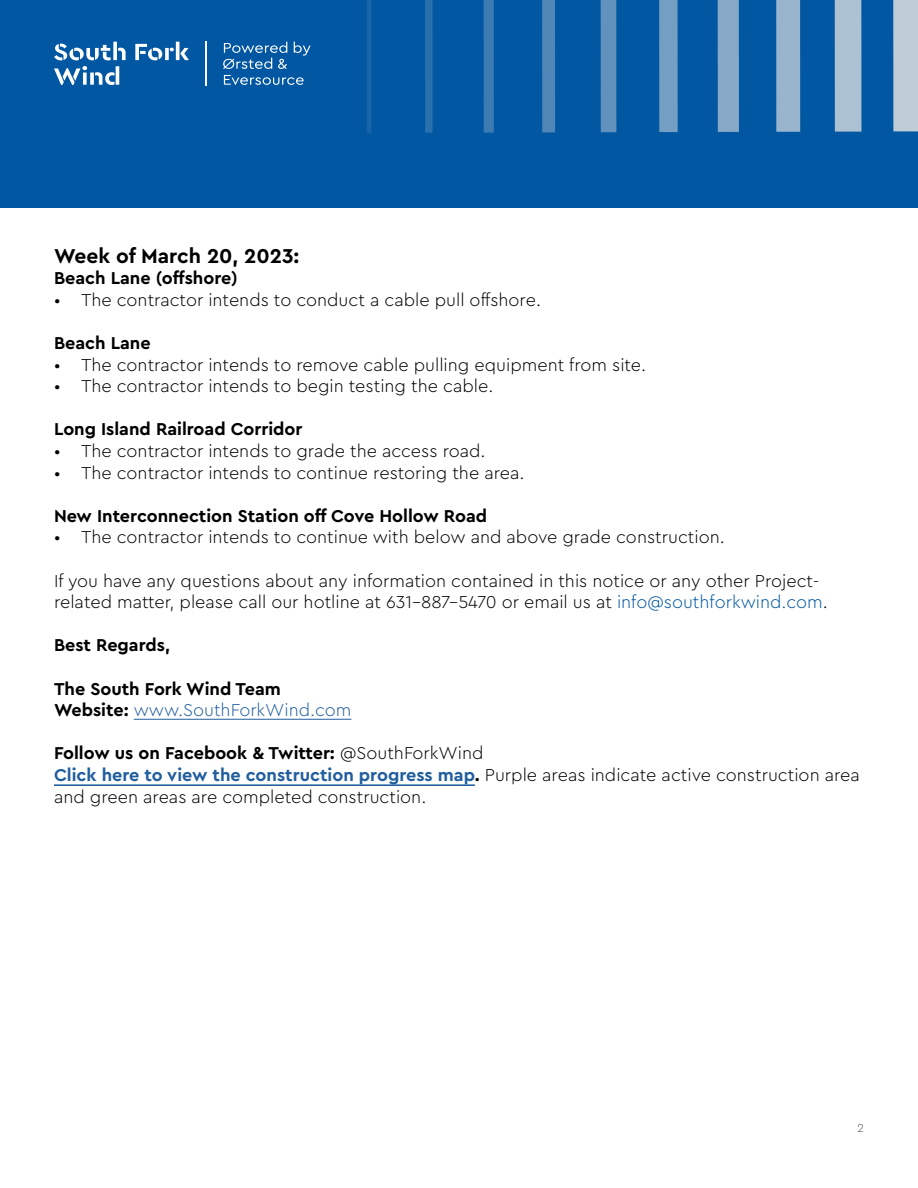
<style>
.page{position:relative;width:918px;height:1188px;background:#fff}
.page>*{position:absolute;margin:0;border:0;box-sizing:border-box;transform-origin:0 0}
.t1{font:700 21px "Cera Pro";color:#000}
.t2{font:300 18px/21.6px "Cera Pro";color:#000}
.t3{font:300 18px/21.6px "Cera Pro";color:#000101}
.t4{font:700 18px/21.6px "Cera Pro";color:#000}
.t5{font:100 12px "Cera Pro";color:#000}
.s1{color:#0257a2}
.s2{font-weight:300;color:#215e9e}
.s3{font-weight:700;color:#000}
.s4{color:#000}
.s5{font-weight:700;color:#215e9e}
.s6{font-weight:700}
</style>
<div class="page">
<div style="left:0;top:0;width:918px;height:208px;background:#0257a2"></div>
<svg style="left:54px;top:42px;width:72px;height:18px"></svg>
<svg style="left:135px;top:42px;width:54px;height:18px"></svg>
<svg style="left:54px;top:66px;width:65px;height:19px"></svg>
<svg style="left:294px;top:42px;width:17px;height:14px"></svg>
<svg style="left:223px;top:42px;width:64px;height:27px"></svg>
<svg style="left:224px;top:75px;width:80px;height:10px"></svg>
<hr style="left:205px;top:42px;width:1px;height:44px;background:#fff">
<div style="left:893px;top:0;width:25px;height:131px;background:#beccd8"></div>
<div style="left:835px;top:0;width:26px;height:132px;background:#acc1d2"></div>
<div style="left:776px;top:0;width:24px;height:132px;background:#99b5cd"></div>
<div style="left:718px;top:0;width:21px;height:132px;background:#86a9c8"></div>
<div style="left:659px;top:0;width:19px;height:132px;background:#749ec2"></div>
<div style="left:601px;top:0;width:15px;height:132px;background:#6192bd"></div>
<div style="left:542px;top:0;width:13px;height:132px;background:#4f87b8"></div>
<div style="left:484px;top:0;width:10px;height:133px;background:#3d7cb3"></div>
<div style="left:425px;top:0;width:8px;height:133px;background:#2a70ad"></div>
<hr style="left:367px;top:0;width:4px;height:133px;background:#1864a8">
<hr style="left:134px;top:719px;width:217px;height:1px;background:#215e9e">
<hr style="left:54px;top:784px;width:421px;height:2px;background:#215e9e">
<p class="t1" style="left:54px;top:242px;width:247px">Week of March 20, 2023:</p>
<p class="t4" style="left:54px;top:267px;width:185px">Beach Lane (offshore)</p>
<p class="t2" style="left:54px;top:288px;width:489px">• The contractor intends to conduct a cable pull offshore.</p>
<p class="t4" style="left:54px;top:331px;width:98px">Beach Lane</p>
<p class="t2" style="left:54px;top:353px;width:594px">• The contractor intends to remove cable pulling equipment from site.</p>
<p class="t2" style="left:54px;top:375px;width:441px">• The contractor intends to begin testing the cable.</p>
<p class="t4" style="left:54px;top:418px;width:250px">Long Island Railroad Corridor</p>
<p class="t2" style="left:54px;top:439px;width:433px">• The contractor intends to grade the access road.</p>
<p class="t2" style="left:54px;top:461px;width:472px">• The contractor intends to continue restoring the area.</p>
<p class="t4" style="left:54px;top:504px;width:435px">New Interconnection Station off Cove Hollow Road</p>
<p class="t2" style="left:54px;top:526px;width:672px">• The contractor intends to continue with below and above grade construction.</p>
<p class="t2" style="left:54px;top:569px;width:775px">If you have any questions about any information contained in this notice or any other Project&shy;related matter, please call our hotline at 631-887-5470 or email us at <span class="s1">info@southforkwind.com</span>.</p>
<p class="t4" style="left:54px;top:634px;width:118px">Best Regards,</p>
<p class="t4" style="left:54px;top:677px;width:299px">The South Fork Wind Team<br>Website: <span class="s2">www.SouthForkWind.com</span></p>
<p class="t3" style="left:54px;top:742px;width:807px"><span class="s3">Follow us on Facebook &amp; Twitter:</span> <span class="s4">@SouthForkWind<br></span><span class="s5">Click here to view the construction progress map</span><span class="s6">.</span> Purple areas indicate active construction area and green areas are completed construction.</p>
<p class="t5" style="left:858px;top:1120px;width:8px">2</p>
</div>
